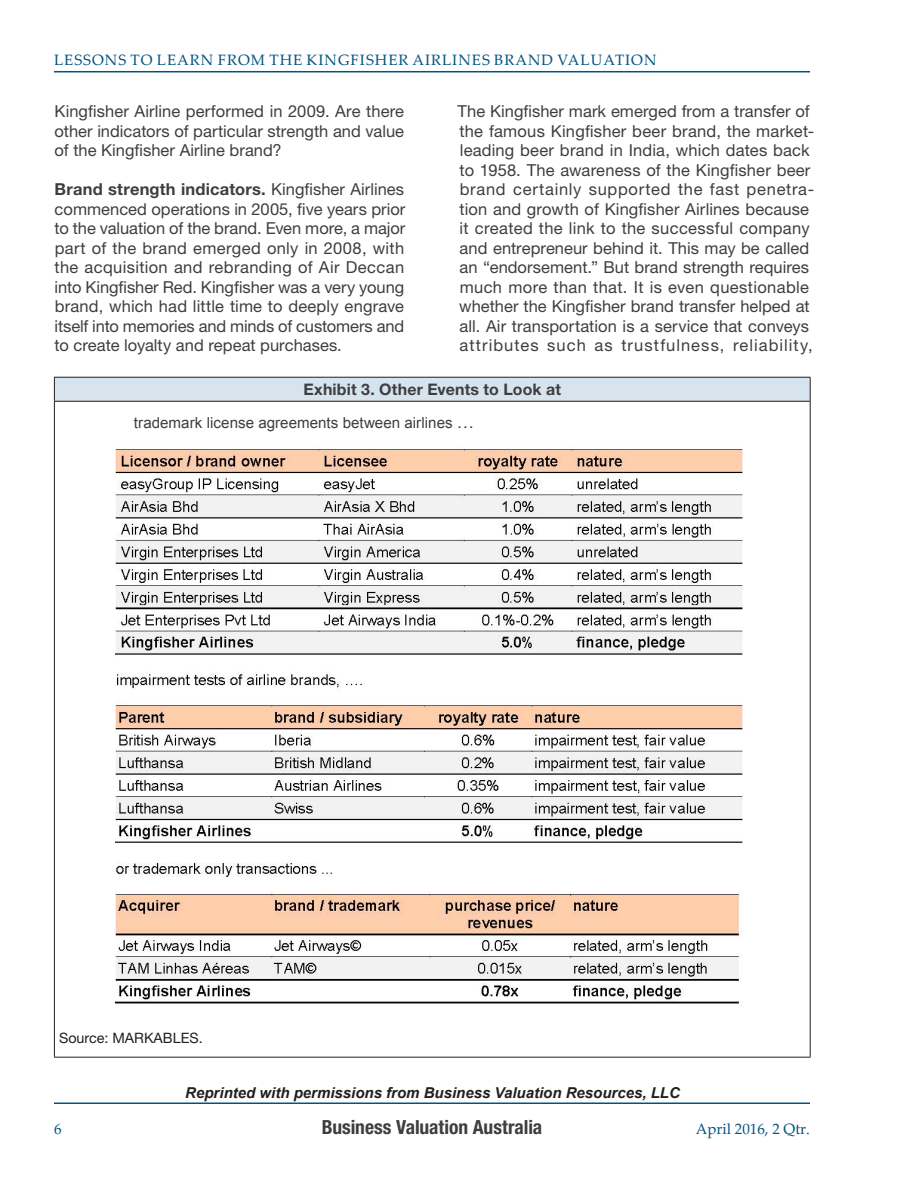
<style>
.page{position:relative;width:918px;height:1188px;background:#fff}
.page>*{position:absolute;margin:0;border:0;box-sizing:border-box;transform-origin:0 0}
.t1{font:700 condensed 19.5px "Helvetica Neue LT Std";letter-spacing:-.005em;color:#3e3e3f}
.body{font:16.5px/19.5px "Helvetica Neue LT Std";letter-spacing:.01em;color:#3e3e3f;text-align:justify}
.t2{font:700 15.9px "Helvetica Neue LT Std";letter-spacing:.01em;color:#3e3e3f}
.body-2{font:15.15px "Arial";color:#3e3e3f}
.t3{font:italic 700 15px "Arial";color:#231f20}
.t4{font:15px "Palatino Linotype";letter-spacing:.07em;color:#005480}
.t5{font:15px "Palatino Linotype";color:#005480}
.Table{font:14.4px "Helvetica Neue LT Std";color:#231f20}
.s1{font-weight:700}
.s2{font-size:17.4px}
</style>
<div class="page">
<hr style="left:54px;top:1102px;width:756px;height:2px;background:#005480">
<hr style="left:54px;top:71px;width:756px;height:1px;background:#005480">
<div style="left:54px;top:377px;width:756px;height:24px;background:#d7e4ee"></div>
<svg style="left:54px;top:378px;width:1px;height:23px"></svg>
<svg style="left:810px;top:378px;width:1px;height:23px"></svg>
<hr style="left:54px;top:377px;width:757px;height:1px;background:#231f20">
<hr style="left:54px;top:401px;width:757px;height:1px;background:#231f20">
<hr style="left:54px;top:402px;width:1px;height:655px;background:#231f20">
<hr style="left:810px;top:402px;width:1px;height:655px;background:#231f20">
<hr style="left:54px;top:1057px;width:757px;height:1px;background:#231f20">
<img style="left:116px;top:448px;width:627px;height:556px">
<p class="t4" style="left:54px;top:49px;width:604px">LESSONS TO LEARN FROM THE KINGFISHER AIRLINES BRAND VALUATION</p>
<p class="body" style="left:55px;top:101px;width:351px">Kingfisher Airline performed in 2009. Are there other indicators of particular strength and value of the Kingfisher Airline brand?</p>
<p class="body" style="left:55px;top:179px;width:352px"><span class="s1">Brand strength indicators.</span> Kingfisher Airlines commenced operations in 2005, five years prior to the valuation of the brand. Even more, a major part of the brand emerged only in 2008, with the acquisition and rebranding of Air Deccan into Kingfisher Red. Kingfisher was a very young brand, which had little time to deeply engrave itself into memories and minds of customers and to create loyalty and repeat purchases.</p>
<p class="body" style="left:458px;top:101px;width:358px;text-align:left">The Kingfisher mark emerged from a transfer of the famous Kingfisher beer brand, the market&shy;leading beer brand in India, which dates back to 1958. The awareness of the Kingfisher beer brand certainly supported the fast penetra&shy;tion and growth of Kingfisher Airlines because it created the link to the successful company and entrepreneur behind it. This may be called an “endorsement.” But brand strength requires much more than that. It is even questionable whether the Kingfisher brand transfer helped at all. Air transportation is a service that conveys attributes such as trustfulness, reliability,</p>
<p class="t2" style="left:304px;top:379px;width:259px">Exhibit 3. Other Events to Look at</p>
<p class="body-2" style="left:134px;top:413px;width:342px">trademark license agreements between airlines <span class="s2">…</span></p>
<p class="Table" style="left:59px;top:1029px;width:145px">Source: MARKABLES.</p>
<p class="t3" style="left:185px;top:1083px;width:496px">Reprinted with permissions from Business Valuation Resources, LLC</p>
<p class="t4" style="left:54px;top:1118px;width:9px">6</p>
<p class="t1" style="left:322px;top:1115px;width:222px">Business Valuation Australia</p>
<p class="t5" style="left:696px;top:1118px;width:116px">APRIL 2016, 2 QTR.</p>
</div>
